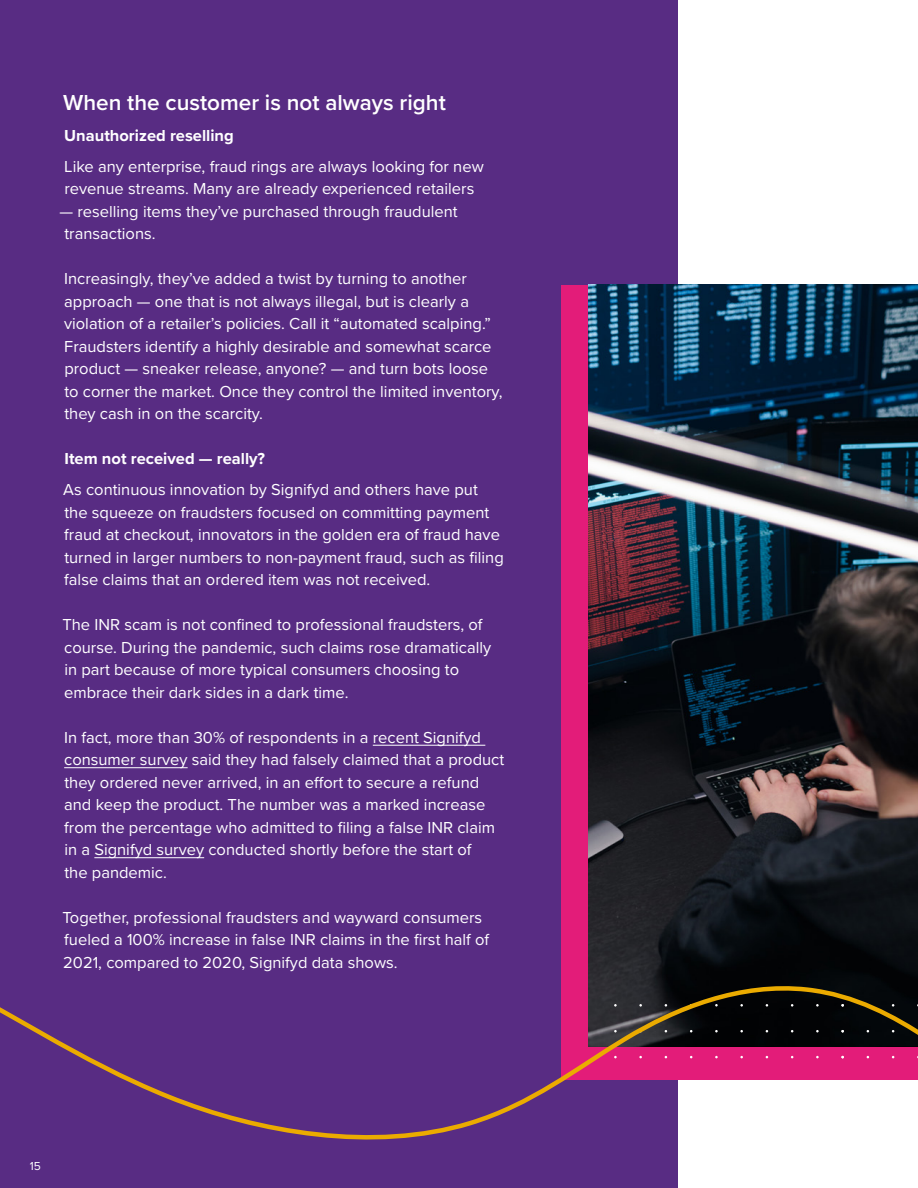
<style>
.page{position:relative;width:918px;height:1188px;background:#fff}
.page>*{position:absolute;margin:0;border:0;box-sizing:border-box;transform-origin:0 0}
.t1{font:600 22.5px "Proxima Nova";color:#fff}
.t2{font:16.5px/22.5px "Proxima Nova";color:#fff}
.t3{font:700 16.5px "Proxima Nova";color:#fff}
.t4{font:12px "Proxima Nova";color:#fff}
</style>
<div class="page">
<div style="left:0;top:0;width:678px;height:1188px;background:#582c83"></div>
<div style="left:561px;top:285px;width:357px;height:794px;background:#e31c79"></div>
<img style="left:589px;top:285px;width:329px;height:603px">
<hr style="left:373px;top:745px;width:112px;height:1px;background:#fff">
<hr style="left:64px;top:767px;width:124px;height:1px;background:#fff">
<hr style="left:94px;top:857px;width:110px;height:1px;background:#fff">
<svg style="left:0;top:888px;width:918px;height:252px"></svg>
<h1 class="t1" style="left:63px;top:85px;width:384px">When the customer is not always right</h1>
<p class="t3" style="left:64px;top:123px;width:171px">Unauthorized reselling</p>
<p class="t2" style="left:64px;top:154px;width:421px">Like any enterprise, fraud rings are always looking for new revenue streams. Many are already experienced retailers</p>
<p class="t2" style="left:64px;top:199px;width:395px;text-indent:-5px">— reselling items they’ve purchased through fraudulent transactions.</p>
<p class="t2" style="left:64px;top:267px;width:440px">Increasingly, they’ve added a twist by turning to another approach — one that is not always illegal, but is clearly a violation of a retailer’s policies. Call it “automated scalping.” Fraudsters identify a highly desirable and somewhat scarce product — sneaker release, anyone? — and turn bots loose to corner the market. Once they control the limited inventory, they cash in on the scarcity.</p>
<p class="t3" style="left:64px;top:446px;width:202px">Item not received — really?</p>
<p class="t2" style="left:63px;top:478px;width:442px">As continuous innovation by Signifyd and others have put the squeeze on fraudsters focused on committing payment fraud at checkout, innovators in the golden era of fraud have turned in larger numbers to non-payment fraud, such as filing false claims that an ordered item was not received.</p>
<p class="t2" style="left:62px;top:613px;width:430px">The INR scam is not confined to professional fraudsters, of course. During the pandemic, such claims rose dramatically in part because of more typical consumers choosing to embrace their dark sides in a dark time.</p>
<p class="t2" style="left:64px;top:725px;width:442px">In fact, more than 30% of respondents in a recent Signifyd consumer survey said they had falsely claimed that a product they ordered never arrived, in an effort to secure a refund and keep the product. The number was a marked increase from the percentage who admitted to filing a false INR claim in a Signifyd survey conducted shortly before the start of<br>the pandemic.</p>
<p class="t2" style="left:62px;top:905px;width:428px">Together, professional fraudsters and wayward consumers fueled a 100% increase in false INR claims in the first half of<br>2021, compared to 2020, Signifyd data shows.</p>
<p class="t4" style="left:30px;top:1157px;width:13px">15</p>
</div>
